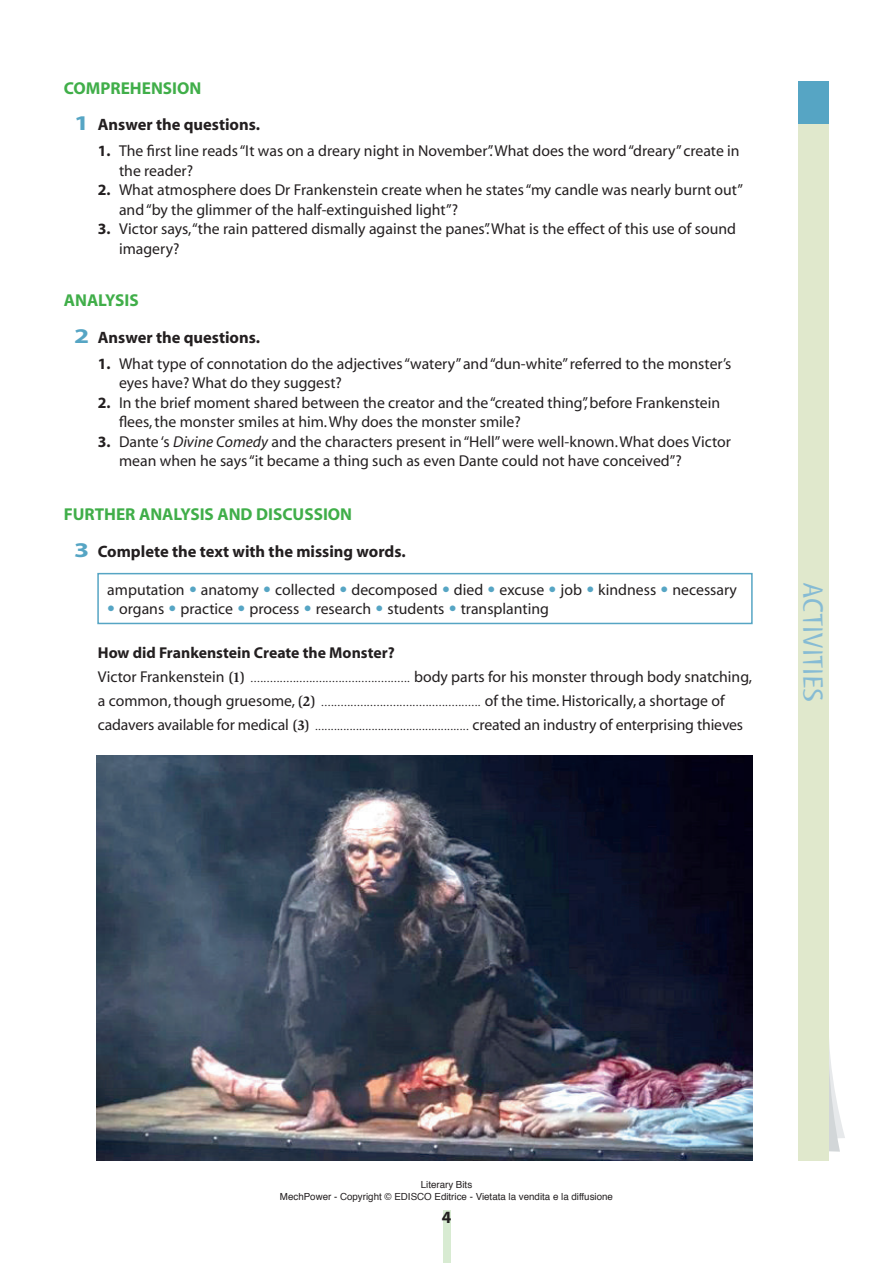
<style>
.page{position:relative;width:893px;height:1263px;background:#fff}
.page>*{position:absolute;margin:0;border:0;box-sizing:border-box;transform-origin:0 0}
.t1{font:28.5px "Myriad Tilt";letter-spacing:-.01em;color:#86bbd4;scale:1.26 1}
.TITOLETTO_ESERCIZI{font:700 17.25px "Myriad";color:#40ae49}
.t2{font:700 17.25px "Myriad";color:#231f20}
.consegna{font:700 16.5px "Myriad";color:#231f20}
.esercizi_elenco{font:15.75px/19.5px "Myriad";color:#231f20}
.esercizi_1_cifra{font:15.75px/24px "Myriad";color:#231f20}
.esercizi_1_cifra-2{font:700 15.75px "Myriad";color:#231f20}
.t3{font:9.75px/12px "Helvetica";color:#231f20;text-align:center}
.s1{font-size:21px;color:#56a5c4}
.s2{font-weight:700}
.s3{font-style:italic}
.s4{font-family:"Slimbach";color:#56a5c4}
.s5{font-family:"Slimbach";font-weight:700;font-size:14.25px}
.s6{font-family:"Slimbach";font-size:12px}
</style>
<div class="page">
<svg style="left:828px;top:1021px;width:17px;height:131px"></svg>
<div style="left:798px;top:122px;width:30px;height:1039px;background:#e0e8cc"></div>
<div style="left:798px;top:81px;width:30px;height:42px;background:#56a5c4"></div>
<div style="left:443px;top:1210px;width:7px;height:53px;background:#d8ebd2"></div>
<div style="left:97px;top:573px;width:656px;height:51px;border:2px solid #56a5c4"></div>
<img style="left:96px;top:755px;width:657px;height:406px">
<p class="TITOLETTO_ESERCIZI" style="left:64px;top:79px;width:139px">COMPREHENSION</p>
<p class="consegna" style="left:74px;top:116px;width:187px"><span class="s1">1</span> Answer the questions.</p>
<p class="esercizi_elenco" style="left:119px;top:142px;width:622px;text-indent:-21px"><span class="s2">1.</span> The first line reads “It was on a dreary night in November”. What does the word “dreary” create in the reader?</p>
<p class="esercizi_elenco" style="left:119px;top:181px;width:625px;text-indent:-21px"><span class="s2">2.</span> What atmosphere does Dr Frankenstein create when he states “my candle was nearly burnt out” and “by the glimmer of the half-extinguished light”?</p>
<p class="esercizi_elenco" style="left:119px;top:220px;width:618px;text-indent:-21px"><span class="s2">3.</span> Victor says, “the rain pattered dismally against the panes”. What is the effect of this use of sound imagery?</p>
<p class="TITOLETTO_ESERCIZI" style="left:64px;top:291px;width:76px">ANALYSIS</p>
<p class="consegna" style="left:74px;top:329px;width:187px"><span class="s1">2</span> Answer the questions.</p>
<p class="esercizi_elenco" style="left:119px;top:354px;width:614px;text-indent:-21px"><span class="s2">1.</span> What type of connotation do the adjectives “watery” and “dun-white” referred to the monster’s eyes have? What do they suggest?</p>
<p class="esercizi_elenco" style="left:119px;top:393px;width:603px;text-indent:-21px"><span class="s2">2.</span> In the brief moment shared between the creator and the “created thing”, before Frankenstein flees, the monster smiles at him. Why does the monster smile?</p>
<p class="esercizi_elenco" style="left:119px;top:432px;width:613px;text-indent:-21px"><span class="s2">3.</span> Dante ‘s <span class="s3">Divine Comedy</span> and the characters present in “Hell” were well-known. What does Victor mean when he says “it became a thing such as even Dante could not have conceived”?</p>
<p class="TITOLETTO_ESERCIZI" style="left:64px;top:505px;width:290px">FURTHER ANALYSIS AND DISCUSSION</p>
<p class="consegna" style="left:74px;top:542px;width:333px"><span class="s1">3</span> Complete the text with the missing words.</p>
<p class="esercizi_1_cifra" style="left:107px;top:578px;width:631px">amputation <span class="s4">•</span> anatomy <span class="s4">•</span> collected <span class="s4">•</span> decomposed <span class="s4">•</span> died <span class="s4">•</span> excuse <span class="s4">•</span> job <span class="s4">•</span> kindness <span class="s4">•</span> necessary</p>
<p class="esercizi_1_cifra" style="left:107px;top:598px;width:443px"><span class="s4">•</span> organs <span class="s4">•</span> practice <span class="s4">•</span> process <span class="s4">•</span> research <span class="s4">•</span> students <span class="s4">•</span> transplanting</p>
<p class="esercizi_1_cifra-2" style="left:98px;top:644px;width:298px">How did Frankenstein Create the Monster?</p>
<p class="esercizi_1_cifra" style="left:98px;top:665px;width:656px">Victor Frankenstein <span class="s5">(1)</span> <span class="s6">.................................................</span> body parts for his monster through body snatching, a common, though gruesome, <span class="s5">(2)</span> <span class="s6">.................................................</span> of the time. Historically, a shortage of cadavers available for medical <span class="s5">(3)</span> <span class="s6">.................................................</span> created an industry of enterprising thieves</p>
<h1 class="t1" style="left:828px;top:582px;width:96px;rotate:90deg">ACTIVITIES</h1>
<p class="t3" style="left:280px;top:1179px;width:335px">Literary Bits<br>MechPower - Copyright © EDISCO Editrice - Vietata la vendita e la diffusione</p>
<p class="t2" style="left:442px;top:1208px;width:11px">4</p>
</div>
